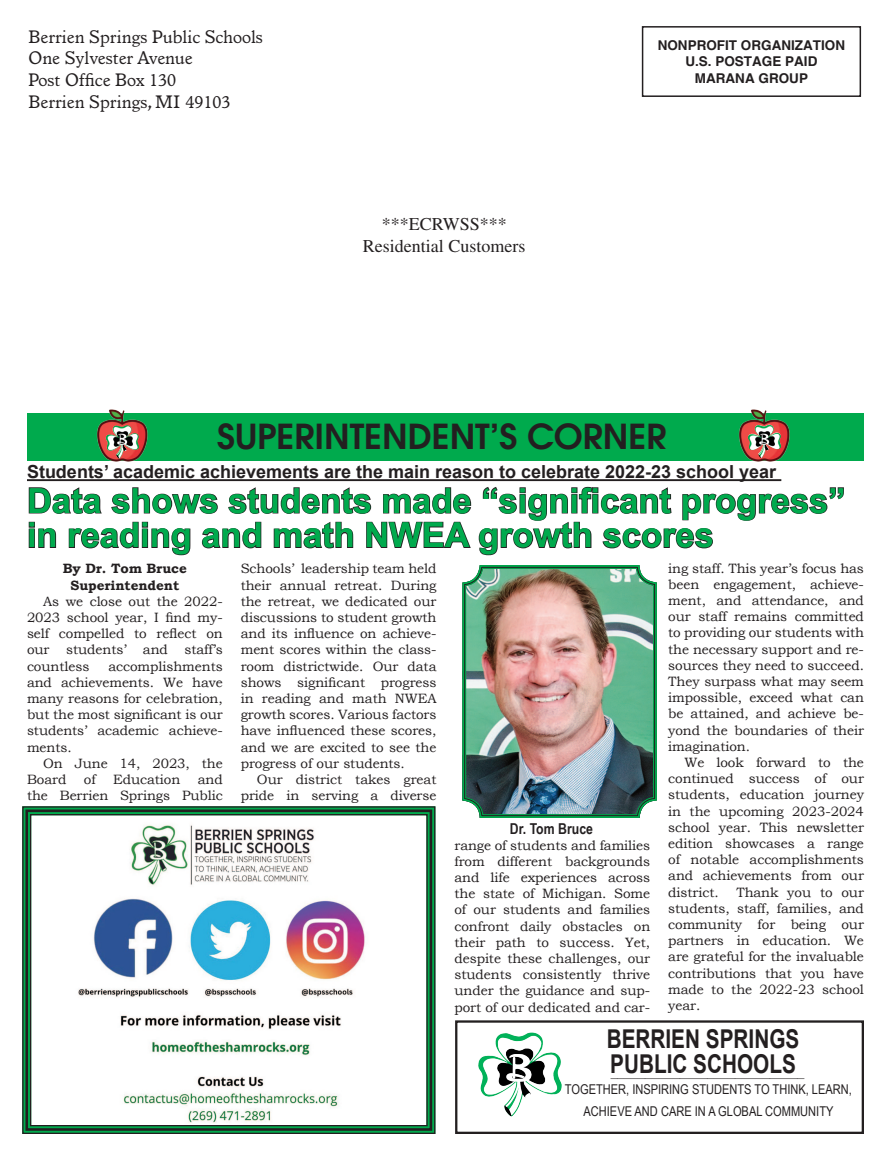
<style>
.page{position:relative;width:891px;height:1161px;background:#fff}
.page>*{position:absolute;margin:0;border:0;box-sizing:border-box;transform-origin:0 0}
.t1{font:700 34.5px/34.5px "Arial";color:#00aa4d}
.t2{font:600 34.5px "Avant Garde";color:#231f20}
.t3{font:700 25.95px/25.3px "Arial";color:#231f20;scale:.8 1}
.t4{font:18px/21.6px "Italian Old Style MT Std";color:#231f20}
.t5{font:700 18px "Arial";color:#231f20}
.t6{font:18px/21.6px "Times LT Std";color:#231f20;text-align:center}
.t7{font:700 15px "Arial Narrow";color:#231f20}
.t8{font:13.8px "Times New Roman";color:#231f20}
.t9{font:13.5px/16.2px "Bookman Old Style";letter-spacing:-.005em;color:#231f20;text-align:justify}
.t10{font:13.5px/21.9px "Arial Narrow";color:#231f20;text-align:center}
.t11{font:700 13.5px/16.2px "Helvetica";color:#231f20;text-align:center}
.t12{font:700 13.5px/16.2px "Bookman Old Style";letter-spacing:-.005em;color:#231f20;text-align:center}
</style>
<div class="page">
<div style="left:642px;top:26px;width:219px;height:71px;border:2px solid #231f20"></div>
<div style="left:27px;top:413px;width:837px;height:48px;background:#00aa4d"></div>
<img style="left:96px;top:409px;width:52px;height:53px">
<img style="left:106px;top:425px;width:33px;height:34px">
<svg style="left:22px;top:806px;width:414px;height:328px"></svg>
<div style="left:25px;top:810px;width:407px;height:321px;border:3px solid #231f20"></div>
<div style="left:30px;top:814px;width:398px;height:312px;border:1px solid #231f20"></div>
<img style="left:738px;top:409px;width:52px;height:53px">
<img style="left:748px;top:424px;width:33px;height:34px">
<img style="left:462px;top:565px;width:195px;height:253px">
<div style="left:465px;top:568px;width:189px;height:247px;border:1px solid #00aa4d;border-radius:17px"></div>
<hr style="left:27px;top:479px;width:754px;height:2px;background:#231f20">
<svg style="left:28px;top:487px;width:444px;height:69px"></svg>
<svg style="left:478px;top:486px;width:366px;height:70px"></svg>
<img style="left:478px;top:1032px;width:84px;height:85px">
<div style="left:455px;top:1020px;width:409px;height:114px;border:2px solid #231f20"></div>
<h3 class="t4" style="left:29px;top:26px;width:236px">Berrien Springs Public Schools<br>One Sylvester Avenue<br>Post Office Box 130<br>Berrien Springs, MI 49103</h3>
<p class="t11" style="left:658px;top:38px;width:189px">NONPROFIT ORGANIZATION<br>U.S. POSTAGE PAID<br>MARANA GROUP</p>
<h3 class="t6" style="left:363px;top:213px;width:164px">***ECRWSS***<br>Residential Customers</h3>
<h1 class="t2" style="left:217px;top:413px;width:451px">SUPERINTENDENT’S CORNER</h1>
<h3 class="t5" style="left:27px;top:459px;width:751px">Students’ academic achievements are the main reason to celebrate 2022-23 school year</h3>
<h1 class="t1" style="left:27px;top:484px;width:820px">Data shows students made “significant progress” in reading and math NWEA growth scores</h1>
<p class="t12" style="left:63px;top:560px;width:125px">By Dr. Tom Bruce<br>Superintendent</p>
<p class="t9" style="left:27px;top:593px;width:197px;text-indent:16px">As we close out the 2022- 2023 school year, I find my&shy;self compelled to reflect on our students’ and staff’s countless</p>
<p class="t9" style="left:27px;top:658px;width:197px;text-indent:81px">accomplishments and achievements. We have many reasons for celebration, but the most significant is our students’ academic achieve&shy;ments.</p>
<p class="t9" style="left:27px;top:755px;width:197px;text-indent:16px">On June 14, 2023, the<br>Board</p>
<p class="t9" style="left:27px;top:771px;width:197px;text-align:right">and<br>the Berrien Springs Public</p>
<p class="t9" style="left:84px;top:771px;width:13px">of</p>
<p class="t9" style="left:113px;top:771px;width:69px">Education</p>
<p class="t9" style="left:241px;top:561px;width:197px">Schools’ leadership team held their annual retreat. During the retreat, we dedicated our discussions to student growth and its influence on achieve&shy;ment scores within the class&shy;room districtwide. Our data shows significant progress in reading and math NWEA growth scores. Various factors have influenced these scores, and we are excited to see the progress of our students.</p>
<p class="t9" style="left:241px;top:771px;width:197px;text-align:right">Our district takes great pride in serving a diverse</p>
<p class="t9" style="left:668px;top:560px;width:197px">ing staff. This year’s focus has been engagement, achieve&shy;ment, and attendance, and our staff remains committed to providing our students with the necessary support and re&shy;sources they need to succeed.<br>They surpass what may seem impossible, exceed what can be attained, and achieve be&shy;yond the boundaries of their imagination.</p>
<p class="t9" style="left:668px;top:754px;width:197px;text-indent:16px">We look forward to the continued success of our students, education journey in the upcoming 2023-2024 school year. This newsletter edition showcases a range of notable accomplishments and achievements from our district.</p>
<p class="t7" style="left:510px;top:817px;width:85px">Dr. Tom Bruce</p>
<p class="t9" style="left:454px;top:837px;width:197px">range of students and families from different backgrounds and life experiences across the state of Michigan. Some of our students and families confront daily obstacles on their path to success. Yet, despite these challenges, our students consistently thrive under the guidance and sup&shy;port of our dedicated and car-</p>
<p class="t9" style="left:668px;top:884px;width:197px;text-indent:68px">Thank you to our students, staff, families, and community for being our partners in education. We are grateful for the invaluable contributions that you have made to the 2022-23 school year.</p>
<h2 class="t3" style="left:607px;top:1026px;width:242px">BERRIEN SPRINGS<br>PUBLIC SCHOOLS</h2>
<p class="t10" style="left:565px;top:1078px;width:289px">TOGETHER, INSPIRING STUDENTS TO THINK, LEARN,<br>ACHIEVE AND CARE IN A GLOBAL COMMUNITY</p>
<p class="t8" style="left:611px;top:1061px;width:195px">____________________________</p>
</div>
